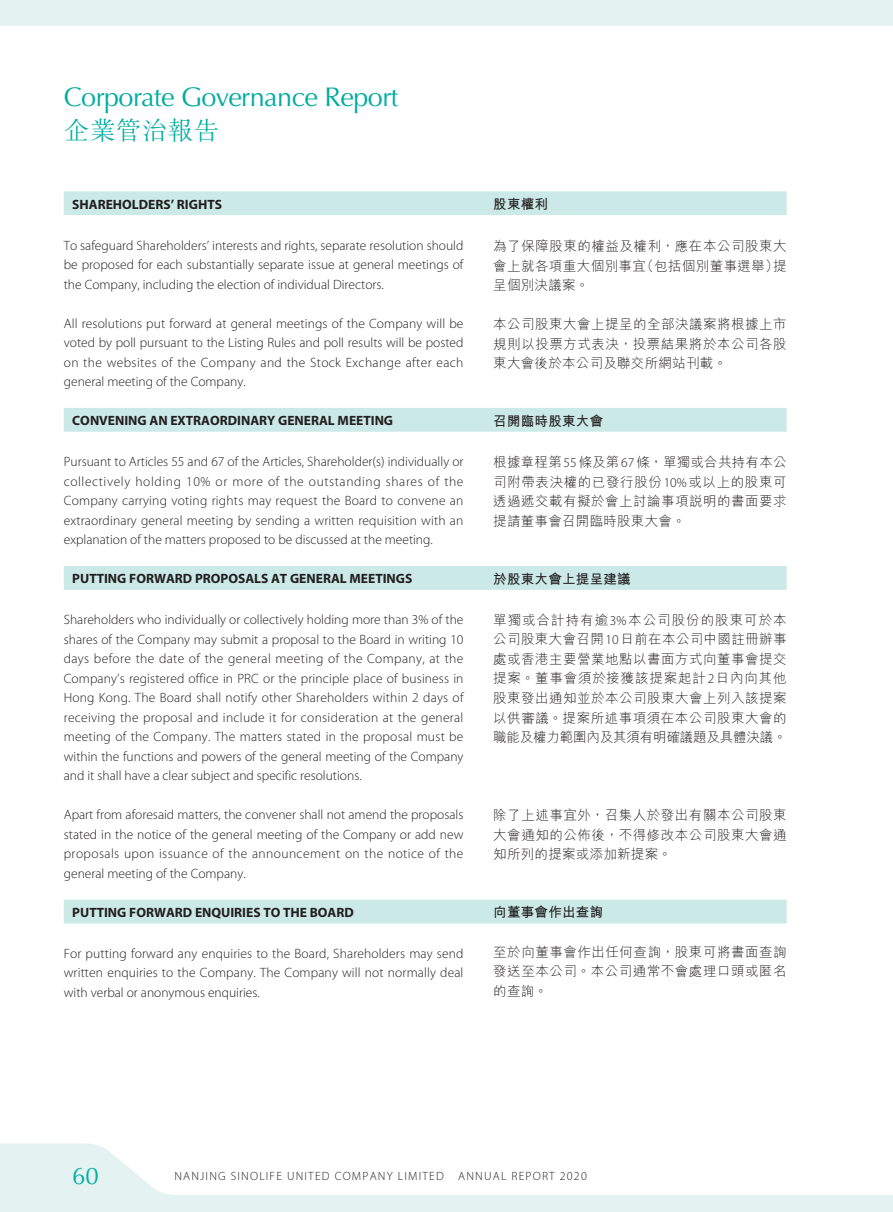
<style>
.page{position:relative;width:893px;height:1212px;background:#fff}
.page>*{position:absolute;margin:0;border:0;box-sizing:border-box;transform-origin:0 0}
.t1{font:27px "Optima LT Std";letter-spacing:-.02em;color:#00aca1}
.t2{font:25.5px "M Sung HK Light E Ten B5 H";letter-spacing:.02em;color:#00aca1}
.t3{font:24px "Optima LT Std";color:#00aca1}
.t4{font:300 13.5px/19.5px "Myriad Pro";color:#231f20;text-align:justify}
.t5{font:13.5px/19.5px "M Hei HK Light E Ten B5 H";letter-spacing:.04em;color:#231f20;text-align:justify}
.t6{font:700 13.5px "Myriad Pro";color:#231f20}
.t7{font:13.5px "M Hei HK Bold E Ten B5 H";letter-spacing:.02em;color:#231f20}
.t8{font:300 12px "Myriad Pro";letter-spacing:.1em;color:#231f20}
.s1{font-family:"Myriad Pro";font-weight:300}
</style>
<div class="page">
<svg style="left:0;top:1143px;width:893px;height:69px"></svg>
<div style="left:0;top:0;width:893px;height:26px;background:#e4f3f1"></div>
<div style="left:64px;top:191px;width:723px;height:24px;background:#cbe9e7"></div>
<div style="left:64px;top:408px;width:723px;height:24px;background:#cbe9e7"></div>
<div style="left:64px;top:566px;width:723px;height:24px;background:#cbe9e7"></div>
<div style="left:64px;top:899px;width:723px;height:24px;background:#cbe9e7"></div>
<h1 class="t1" style="left:64px;top:83px;width:336px">Corporate Governance Report</h1>
<h2 class="t2" style="left:64px;top:121px;width:157px">企業管治報告</h2>
<p class="t6" style="left:72px;top:199px;width:151px">SHAREHOLDERS’ RIGHTS</p>
<p class="t7" style="left:493px;top:199px;width:56px">股東權利</p>
<p class="t4" style="left:64px;top:237px;width:401px">To safeguard Shareholders’ interests and rights, separate resolution should be proposed for each substantially separate issue at general meetings of the Company, including the election of individual Directors.</p>
<p class="t4" style="left:64px;top:315px;width:401px">All resolutions put forward at general meetings of the Company will be voted by poll pursuant to the Listing Rules and poll results will be posted on the websites of the Company and the Stock Exchange after each general meeting of the Company.</p>
<p class="t6" style="left:72px;top:416px;width:322px">CONVENING AN EXTRAORDINARY GENERAL MEETING</p>
<p class="t7" style="left:493px;top:416px;width:111px">召開臨時股東大會</p>
<p class="t4" style="left:64px;top:453px;width:401px">Pursuant to Articles 55 and 67 of the Articles, Shareholder(s) individually or collectively holding 10% or more of the outstanding shares of the Company carrying voting rights may request the Board to convene an extraordinary general meeting by sending a written requisition with an explanation of the matters proposed to be discussed at the meeting.</p>
<p class="t6" style="left:72px;top:574px;width:342px">PUTTING FORWARD PROPOSALS AT GENERAL MEETINGS</p>
<p class="t7" style="left:493px;top:574px;width:139px">於股東大會上提呈建議</p>
<p class="t4" style="left:64px;top:611px;width:401px">Shareholders who individually or collectively holding more than 3% of the shares of the Company may submit a proposal to the Board in writing 10 days before the date of the general meeting of the Company, at the Company’s registered office in PRC or the principle place of business in Hong Kong. The Board shall notify other Shareholders within 2 days of receiving the proposal and include it for consideration at the general meeting of the Company. The matters stated in the proposal must be within the functions and powers of the general meeting of the Company and it shall have a clear subject and specific resolutions.</p>
<p class="t4" style="left:64px;top:806px;width:401px">Apart from aforesaid matters, the convener shall not amend the proposals stated in the notice of the general meeting of the Company or add new proposals upon issuance of the announcement on the notice of the general meeting of the Company.</p>
<p class="t6" style="left:72px;top:907px;width:283px">PUTTING FORWARD ENQUIRIES TO THE BOARD</p>
<p class="t7" style="left:493px;top:907px;width:111px">向董事會作出查詢</p>
<p class="t4" style="left:64px;top:945px;width:401px">For putting forward any enquiries to the Board, Shareholders may send written enquiries to the Company. The Company will not normally deal with verbal or anonymous enquiries.</p>
<p class="t5" style="left:493px;top:238px;width:295px">為了保障股東的權益及權利，應在本公司股東大會上就各項重大個別事宜（包括個別董事選舉）提呈個別決議案。</p>
<p class="t5" style="left:493px;top:316px;width:295px">本公司股東大會上提呈的全部決議案將根據上市規則以投票方式表決，投票結果將於本公司各股東大會後於本公司及聯交所網站刊載。</p>
<p class="t5" style="left:493px;top:454px;width:295px">根據章程第<span class="s1">55</span>條及第<span class="s1">67</span>條，單獨或合共持有本公司附帶表決權的已發行股份<span class="s1">10%</span>或以上的股東可透過遞交載有擬於會上討論事項說明的書面要求提請董事會召開臨時股東大會。</p>
<p class="t5" style="left:493px;top:612px;width:295px">單獨或合計持有逾<span class="s1">3%</span>本公司股份的股東可於本公司股東大會召開<span class="s1">10</span>日前在本公司中國註冊辦事處或香港主要營業地點以書面方式向董事會提交提案。董事會須於接獲該提案起計<span class="s1">2</span>日內向其他股東發出通知並於本公司股東大會上列入該提案以供審議。提案所述事項須在本公司股東大會的職能及權力範圍內及其須有明確議題及具體決議。</p>
<p class="t5" style="left:493px;top:807px;width:295px">除了上述事宜外，召集人於發出有關本公司股東大會通知的公佈後，不得修改本公司股東大會通知所列的提案或添加新提案。</p>
<p class="t5" style="left:493px;top:943px;width:295px">至於向董事會作出任何查詢，股東可將書面查詢發送至本公司。本公司通常不會處理口頭或匿名的查詢。</p>
<h3 class="t3" style="left:72px;top:1164px;width:28px">60</h3>
<p class="t8" style="left:174px;top:1171px;width:414px">NANJING SINOLIFE UNITED COMPANY LIMITED ANNUAL REPORT 2020</p>
</div>
